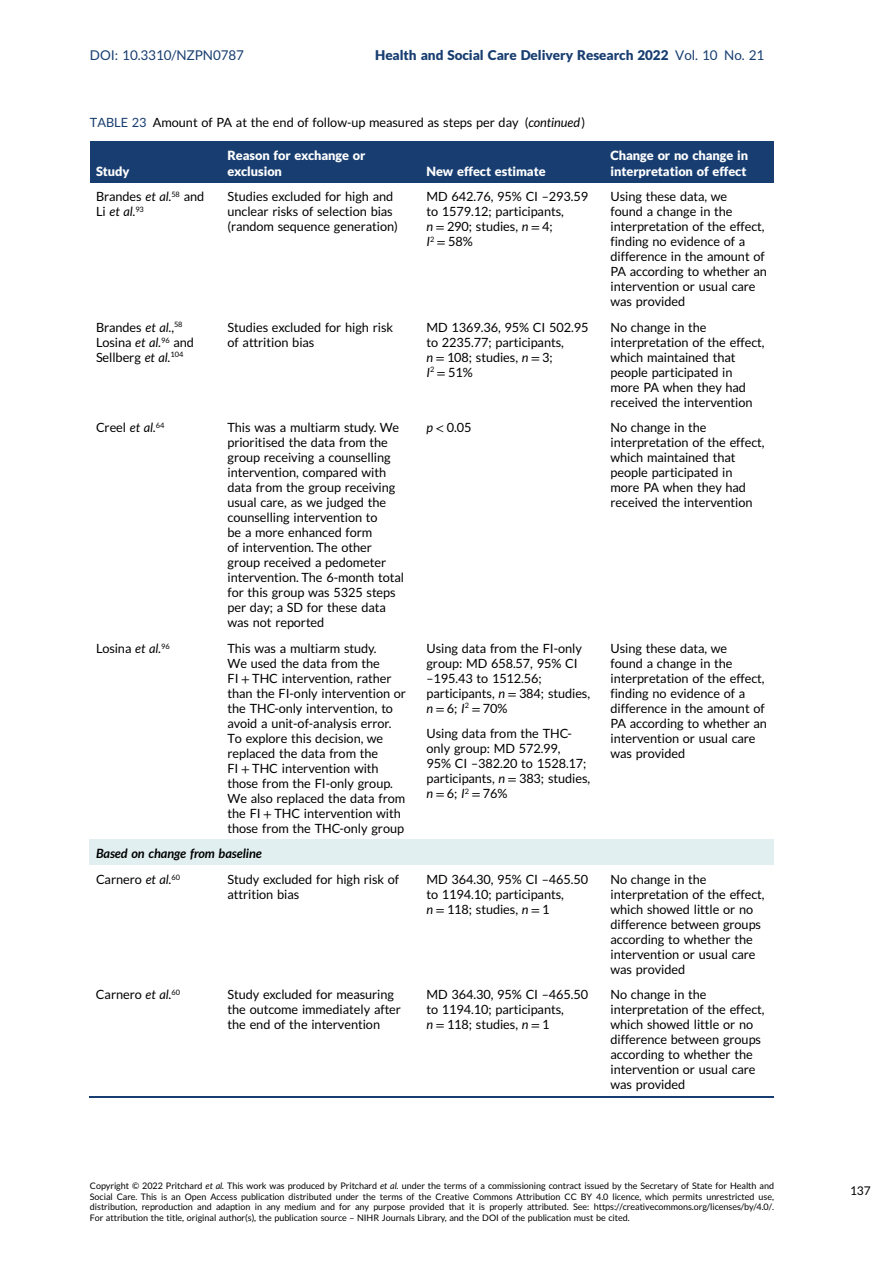
<style>
.page{position:relative;width:893px;height:1263px;background:#fff}
.page>*{position:absolute;margin:0;border:0;box-sizing:border-box;transform-origin:0 0}
.t1{font:13.5px "Adv T Tfac 587 ca.B";color:#183e71}
.t2{font:13.5px "Adv T Ta 9 c 1 b 374";color:#183e71}
.t3{font:12.75px/15px "Adv T Ta 9 c 1 b 374";color:#000}
.t4{font:12.75px/15px "Adv T Tfac 587 ca.B";color:#fff}
.t5{font:12.75px "Adv TT9 c 438 aa 4.BI";color:#000}
.t6{font:12.75px "Adv T Teb 5 f 0 e 55.I";color:#000}
.t7{font:12px "Adv T Ta 9 c 1 b 374";color:#000}
.t8{font:9px/10.5px "Adv T Ta 9 c 1 b 374";color:#000;text-align:justify}
.s1{font-family:"Adv T Ta 9 c 1 b 374"}
.s2{color:#183e71}
.s3{font-family:"Adv T Teb 5 f 0 e 55.I"}
.s4{font-style:inherit}
.s5{font-family:"Adv T Td 877 c 31 c"}
</style>
<div class="page">
<div style="left:90px;top:141px;width:137px;height:41px;background:#183e71"></div>
<div style="left:209px;top:141px;width:217px;height:41px;background:#183e71"></div>
<div style="left:408px;top:141px;width:202px;height:41px;background:#183e71"></div>
<div style="left:591px;top:141px;width:183px;height:41px;background:#183e71"></div>
<div style="left:90px;top:839px;width:684px;height:26px;background:#e1eff0"></div>
<hr style="left:90px;top:1096px;width:684px;height:1px;background:#183e71">
<p class="t2" style="left:90px;top:50px;width:155px">DOI: 10.3310/NZPN0787</p>
<p class="t1" style="left:375px;top:50px;width:390px">Health and Social Care Delivery Research 2022 <span class="s1">Vol. 10 No. 21</span></p>
<p class="t3" style="left:90px;top:116px;width:497px"><span class="s2">TABLE 23</span> Amount of PA at the end of follow-up measured as steps per day (<span class="s3">continued</span>)</p>
<p class="t4" style="left:96px;top:164px;width:35px">Study</p>
<p class="t4" style="left:227px;top:149px;width:139px">Reason for exchange or exclusion</p>
<p class="t4" style="left:426px;top:164px;width:121px">New effect estimate</p>
<p class="t4" style="left:611px;top:149px;width:139px">Change or no change in interpretation of effect</p>
<p class="t3" style="left:96px;top:190px;width:110px">Brandes <span class="s3">et al.</span><sup>58</sup> and</p>
<p class="t6" style="left:96px;top:207px;width:49px"><span class="s1">Li</span> et al.<sup>93</sup></p>
<p class="t3" style="left:227px;top:190px;width:172px">Studies excluded for high and unclear risks of selection bias (random sequence generation)</p>
<p class="t3" style="left:426px;top:190px;width:163px">MD 642.76, 95% CI <span class="s4">–</span>293.59 to 1579.12; participants,<br><span class="s3">n</span> <span class="s5">=</span> 290; studies, <span class="s3">n</span> <span class="s5">=</span> 4;<br><span class="s3">I</span><sup>2</sup> <span class="s5">=</span> 58%</p>
<p class="t3" style="left:610px;top:190px;width:158px">Using these data, we<br>found a change in the interpretation of the effect, finding no evidence of a difference in the amount of<br>PA according to whether an intervention or usual care was provided</p>
<p class="t3" style="left:96px;top:320px;width:99px">Brandes <span class="s3">et al.</span>,<sup>58<br></sup>Losina <span class="s3">et al.</span><sup>96</sup> and<br>Sellberg <span class="s3">et al.</span><sup>104</sup></p>
<p class="t3" style="left:227px;top:320px;width:167px">Studies excluded for high risk of attrition bias</p>
<p class="t3" style="left:426px;top:320px;width:163px">MD 1369.36, 95% CI 502.95 to 2235.77; participants,<br><span class="s3">n</span> <span class="s5">=</span> 108; studies, <span class="s3">n</span> <span class="s5">=</span> 3;<br><span class="s3">I</span><sup>2</sup> <span class="s5">=</span> 51%</p>
<p class="t3" style="left:610px;top:320px;width:156px">No change in the interpretation of the effect, which maintained that people participated in more PA when they had received the intervention</p>
<p class="t3" style="left:96px;top:421px;width:70px">Creel <span class="s3">et al.</span><sup>64</sup></p>
<p class="t3" style="left:227px;top:421px;width:178px">This was a multiarm study. We prioritised the data from the group receiving a counselling intervention, compared with data from the group receiving usual care, as we judged the counselling intervention to<br>be a more enhanced form<br>of intervention. The other group received a pedometer intervention. The 6-month total for this group was 5325 steps per day; a SD for these data was not reported</p>
<p class="t3" style="left:426px;top:421px;width:46px"><span class="s3">p</span> <span class="s5">&lt;</span> 0.05</p>
<p class="t3" style="left:610px;top:421px;width:156px">No change in the interpretation of the effect, which maintained that people participated in more PA when they had received the intervention</p>
<p class="t3" style="left:96px;top:642px;width:75px">Losina <span class="s3">et al.</span><sup>96</sup></p>
<p class="t3" style="left:227px;top:641px;width:180px">This was a multiarm study.<br>We used the data from the<br>FI <span class="s5">+</span> THC intervention, rather than the FI-only intervention or the THC-only intervention, to avoid a unit-of-analysis error.<br>To explore this decision, we replaced the data from the<br>FI <span class="s5">+</span> THC intervention with those from the FI-only group.<br>We also replaced the data from the FI <span class="s5">+</span> THC intervention with those from the THC-only group</p>
<p class="t3" style="left:426px;top:642px;width:165px">Using data from the FI-only group: MD 658.57, 95% CI <span class="s4">–</span>195.43 to 1512.56; participants, <span class="s3">n</span> <span class="s5">=</span> 384; studies, <span class="s3">n</span><span class="s5">=</span>6;<span class="s3">I</span><sup>2</sup> <span class="s5">=</span>70%</p>
<p class="t3" style="left:610px;top:641px;width:158px">Using these data, we<br>found a change in the interpretation of the effect, finding no evidence of a difference in the amount of<br>PA according to whether an intervention or usual care was provided</p>
<p class="t3" style="left:426px;top:727px;width:165px">Using data from the THC&shy;only group: MD 572.99,<br>95% CI <span class="s4">–</span>382.20 to 1528.17; participants, <span class="s3">n</span> <span class="s5">=</span> 383; studies, <span class="s3">n</span><span class="s5">=</span>6;<span class="s3">I</span><sup>2</sup> <span class="s5">=</span>76%</p>
<p class="t5" style="left:96px;top:848px;width:167px">Based on change from baseline</p>
<p class="t3" style="left:96px;top:872px;width:86px">Carnero <span class="s3">et al.</span><sup>60</sup></p>
<p class="t3" style="left:227px;top:872px;width:173px">Study excluded for high risk of attrition bias</p>
<p class="t3" style="left:426px;top:872px;width:163px">MD 364.30, 95% CI <span class="s4">–</span>465.50 to 1194.10; participants,<br><span class="s3">n</span> <span class="s5">=</span> 118; studies, <span class="s3">n</span> <span class="s5">=</span> 1</p>
<p class="t3" style="left:610px;top:872px;width:156px">No change in the interpretation of the effect, which showed little or no difference between groups according to whether the intervention or usual care was provided</p>
<p class="t3" style="left:96px;top:988px;width:86px">Carnero <span class="s3">et al.</span><sup>60</sup></p>
<p class="t3" style="left:227px;top:988px;width:175px">Study excluded for measuring the outcome immediately after the end of the intervention</p>
<p class="t3" style="left:426px;top:988px;width:163px">MD 364.30, 95% CI <span class="s4">–</span>465.50 to 1194.10; participants,<br><span class="s3">n</span> <span class="s5">=</span> 118; studies, <span class="s3">n</span> <span class="s5">=</span> 1</p>
<p class="t3" style="left:610px;top:988px;width:156px">No change in the interpretation of the effect, which showed little or no difference between groups according to whether the intervention or usual care was provided</p>
<p class="t8" style="left:90px;top:1181px;width:685px">Copyright © 2022 Pritchard <span class="s3">et al.</span> This work was produced by Pritchard <span class="s3">et al.</span> under the terms of a commissioning contract issued by the Secretary of State for Health and Social Care. This is an Open Access publication distributed under the terms of the Creative Commons Attribution CC BY 4.0 licence, which permits unrestricted use, distribution, reproduction and adaption in any medium and for any purpose provided that it is properly attributed. See: https://creativecommons.org/licenses/by/4.0/.<br>For attribution the title, original author(s), the publication source <span class="s4">–</span> NIHR Journals Library, and the DOI of the publication must be cited.</p>
<p class="t7" style="left:850px;top:1186px;width:22px">137</p>
</div>
